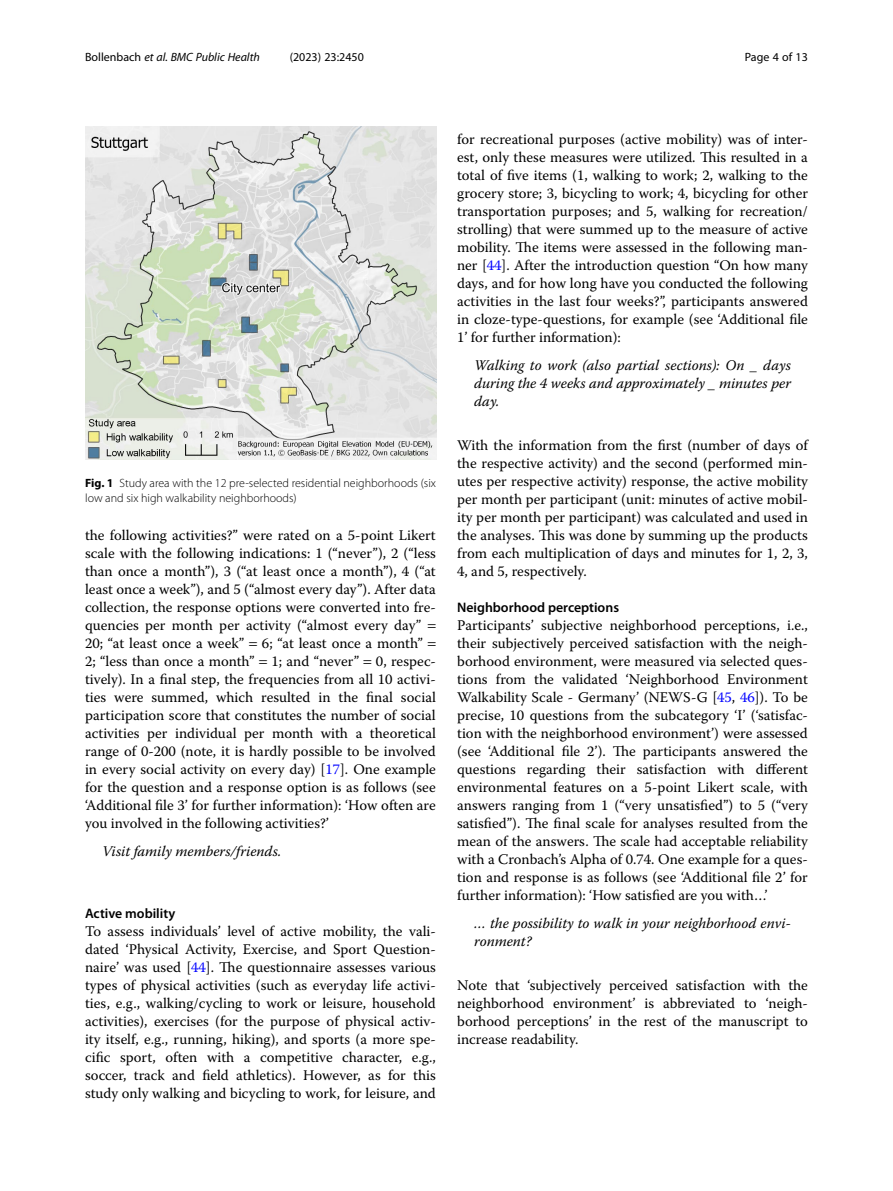
<style>
.page{position:relative;width:893px;height:1191px;background:#fff}
.page>*{position:absolute;margin:0;border:0;box-sizing:border-box;transform-origin:0 0}
.Body_Text{font:14.7px/18px "Warnock Pro";color:#000;text-align:justify}
.Block_Quote{font:italic 14.7px/18px "Warnock Pro";color:#000;text-align:justify}
.Head_2{font:600 13.8px "Myriad Pro";color:#000}
.Figure_Caption{font:300 12px/15px "Myriad Pro";color:#000}
.t1{font:italic 12px "Myriad Pro";color:#000}
.t2{font:12px "Myriad Pro";color:#000}
.s1{font-style:normal}
.s2{font-weight:700}
.s3{color:#00f}
</style>
<div class="page">
<img style="left:85px;top:126px;width:351px;height:333px">
<p class="t1" style="left:85px;top:50px;width:176px"><span class="s1">Bollenbach</span> et al. BMC Public Health</p>
<p class="t2" style="left:290px;top:50px;width:76px">(2023) 23:2450</p>
<p class="t2" style="left:745px;top:50px;width:65px">Page 4 of 13</p>
<p class="Figure_Caption" style="left:85px;top:475px;width:352px"><span class="s2">Fig. 1</span> Study area with the 12 pre-selected residential neighborhoods (six low and six high walkability neighborhoods)</p>
<p class="Body_Text" style="left:85px;top:526px;width:352px;text-align:left">the following activities?” were rated on a 5-point Likert scale with the following indications: 1 (“never”), 2 (“less than once a month”), 3 (“at least once a month”), 4 (“at least once a week”), and 5 (“almost every day”). After data collection, the response options were converted into fre&shy;quencies per month per activity (“almost every day” 20; “at least once a week” 6; “at least once a month” 2; “less than once a month” 1; and “never” 0, respec&shy;tively). In a final step, the frequencies from all 10 activi&shy;ties were summed, which resulted in the final social participation score that constitutes the number of social activities per individual per month with a theoretical range of 0-200 (note, it is hardly possible to be involved in every social activity on every day) [<span class="s3">17</span>]. One example for the question and a response option is as follows (see ‘Additional file 3’ for further information): ‘How often are you involved in the following activities?’</p>
<p class="Block_Quote" style="left:102px;top:841px;width:181px">Visit family members/friends.</p>
<p class="Head_2" style="left:85px;top:905px;width:92px">Active mobility</p>
<p class="Body_Text" style="left:85px;top:922px;width:352px">To assess individuals’ level of active mobility, the vali&shy;dated ‘Physical Activity, Exercise, and Sport Question&shy;naire’ was used [<span class="s3">44</span>]. The questionnaire assesses various types of physical activities (such as everyday life activi&shy;ties, e.g., walking/cycling to work or leisure, household activities), exercises (for the purpose of physical activ&shy;ity itself, e.g., running, hiking), and sports (a more spe&shy;cific sport, often with a competitive character, e.g., soccer, track and field athletics). However, as for this study only walking and bicycling to work, for leisure, and</p>
<p class="Body_Text" style="left:457px;top:130px;width:352px">for recreational purposes (active mobility) was of inter&shy;est, only these measures were utilized. This resulted in a total of five items (1, walking to work; 2, walking to the grocery store; 3, bicycling to work; 4, bicycling for other transportation purposes; and 5, walking for recreation/ strolling) that were summed up to the measure of active mobility. The items were assessed in the following man&shy;ner [<span class="s3">44</span>]. After the introduction question “On how many days, and for how long have you conducted the following activities in the last four weeks?”, participants answered in cloze-type-questions, for example (see ‘Additional file 1’ for further information):</p>
<p class="Block_Quote" style="left:474px;top:355px;width:318px">Walking to work (also partial sections): On _ days during the 4 weeks and approximately _ minutes per day.</p>
<p class="Body_Text" style="left:457px;top:436px;width:352px">With the information from the first (number of days of the respective activity) and the second (performed min&shy;utes per respective activity) response, the active mobility per month per participant (unit: minutes of active mobil&shy;ity per month per participant) was calculated and used in the analyses. This was done by summing up the products from each multiplication of days and minutes for 1, 2, 3, 4, and 5, respectively.</p>
<p class="Head_2" style="left:457px;top:599px;width:163px">Neighborhood perceptions</p>
<p class="Body_Text" style="left:457px;top:616px;width:352px">Participants’ subjective neighborhood perceptions, i.e., their subjectively perceived satisfaction with the neigh&shy;borhood environment, were measured via selected ques&shy;tions from the validated ‘Neighborhood Environment Walkability Scale - Germany’ (NEWS-G [<span class="s3">45</span>, <span class="s3">46</span>]). To be precise, 10 questions from the subcategory ‘I’ (‘satisfac&shy;tion with the neighborhood environment’) were assessed (see ‘Additional file 2’). The participants answered the questions regarding their satisfaction with different environmental features on a 5-point Likert scale, with answers ranging from 1 (“very unsatisfied”) to 5 (“very satisfied”). The final scale for analyses resulted from the mean of the answers. The scale had acceptable reliability with a Cronbach’s Alpha of 0.74. One example for a ques&shy;tion and response is as follows (see ‘Additional file 2’ for further information): ‘How satisfied are you with…’</p>
<p class="Block_Quote" style="left:474px;top:913px;width:318px">… the possibility to walk in your neighborhood envi&shy;ronment?</p>
<p class="Body_Text" style="left:457px;top:976px;width:352px">Note that ‘subjectively perceived satisfaction with the neighborhood environment’ is abbreviated to ‘neigh&shy;borhood perceptions’ in the rest of the manuscript to increase readability.</p>
</div>
